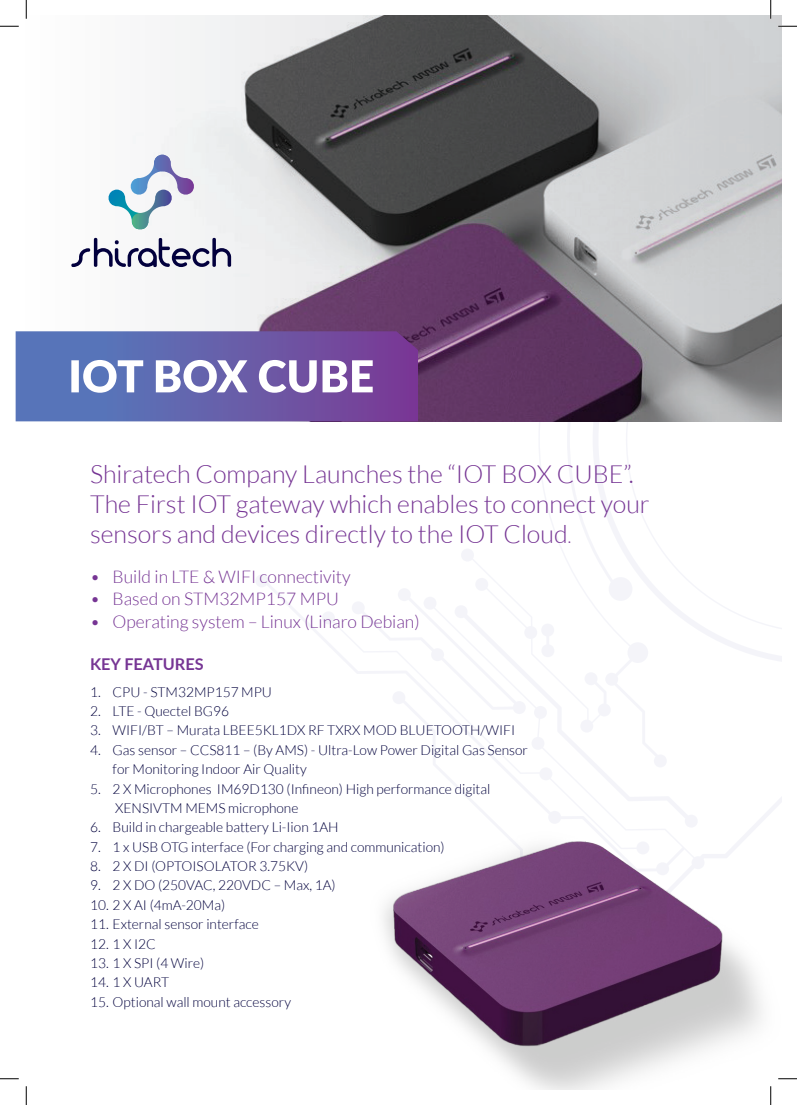
<style>
.page{position:relative;width:797px;height:1105px;background:#fff}
.page>*{position:absolute;margin:0;border:0;box-sizing:border-box;transform-origin:0 0}
.t1{font:300 25px/30px "Lato";color:#763594}
.t2{font:300 17.5px "Lato";color:#763594}
.t3{font:700 16.25px "Lato";color:#763594}
.t4{font:300 13.75px/19.4px "Lato";color:#02003d}
.s1{font-size:17.5px}
</style>
<div class="page">
<svg style="left:256px;top:437px;width:525px;height:394px"></svg>
<img style="left:95px;top:16px;width:686px;height:405px">
<svg style="left:16px;top:331px;width:402px;height:90px;background:#665daa"></svg>
<svg style="left:71px;top:360px;width:302px;height:33px"></svg>
<img style="left:383px;top:831px;width:398px;height:258px">
<svg style="left:71px;top:238px;width:160px;height:29px"></svg>
<svg style="left:108px;top:155px;width:87px;height:75px"></svg>
<svg style="left:0;top:25px;width:19px;height:2px"></svg>
<svg style="left:778px;top:25px;width:19px;height:2px"></svg>
<svg style="left:0;top:1078px;width:19px;height:1px"></svg>
<svg style="left:778px;top:1078px;width:19px;height:1px"></svg>
<svg style="left:25px;top:0;width:2px;height:19px"></svg>
<svg style="left:25px;top:1086px;width:2px;height:19px"></svg>
<svg style="left:770px;top:0;width:1px;height:19px"></svg>
<svg style="left:770px;top:1086px;width:1px;height:19px"></svg>
<h1 class="t1" style="left:90px;top:459px;width:561px">Shiratech Company Launches the “IOT BOX CUBE”.<br>The First IOT gateway which enables to connect your sensors and devices directly to the IOT Cloud<span class="s1">.</span></h1>
<p class="t2" style="left:90px;top:567px;width:262px">• Build in LTE &amp; WIFI connectivity</p>
<p class="t2" style="left:90px;top:590px;width:250px">• Based on STM32MP157 MPU</p>
<p class="t2" style="left:90px;top:612px;width:331px">• Operating system – Linux (Linaro Debian)</p>
<p class="t3" style="left:90px;top:652px;width:115px">KEY FEATURES</p>
<p class="t4" style="left:90px;top:682px;width:183px">1. CPU - STM32MP157 MPU</p>
<p class="t4" style="left:90px;top:701px;width:140px">2. LTE - Quectel BG96</p>
<p class="t4" style="left:90px;top:721px;width:426px">3. WIFI/BT – Murata LBEE5KL1DX RF TXRX MOD BLUETOOTH/WIFI</p>
<p class="t4" style="left:113px;top:740px;width:417px;text-indent:-22px">4. Gas sensor – CCS811 – (By AMS) - Ultra-Low Power Digital Gas Sensor for Monitoring Indoor Air Quality</p>
<p class="t4" style="left:115px;top:779px;width:377px;text-indent:-25px">5. 2 X Microphones IM69D130 (Infineon) High performance digital<br>XENSIVTM MEMS microphone</p>
<p class="t4" style="left:90px;top:818px;width:250px">6. Build in chargeable battery Li-Iion 1AH</p>
<p class="t4" style="left:90px;top:837px;width:356px">7. 1 x USB OTG interface (For charging and communication)</p>
<p class="t4" style="left:90px;top:856px;width:219px">8. 2 X DI (OPTOISOLATOR 3.75KV)</p>
<p class="t4" style="left:90px;top:876px;width:247px">9. 2 X DO (250VAC, 220VDC – Max, 1A)</p>
<p class="t4" style="left:90px;top:895px;width:137px">10. 2 X AI (4mA-20Ma)</p>
<p class="t4" style="left:90px;top:915px;width:170px">11. External sensor interface</p>
<p class="t4" style="left:90px;top:934px;width:67px">12. 1 X I2C</p>
<p class="t4" style="left:90px;top:953px;width:116px">13. 1 X SPI (4 Wire)</p>
<p class="t4" style="left:90px;top:973px;width:80px">14. 1 X UART</p>
<p class="t4" style="left:90px;top:992px;width:202px">15. Optional wall mount accessory</p>
</div>
